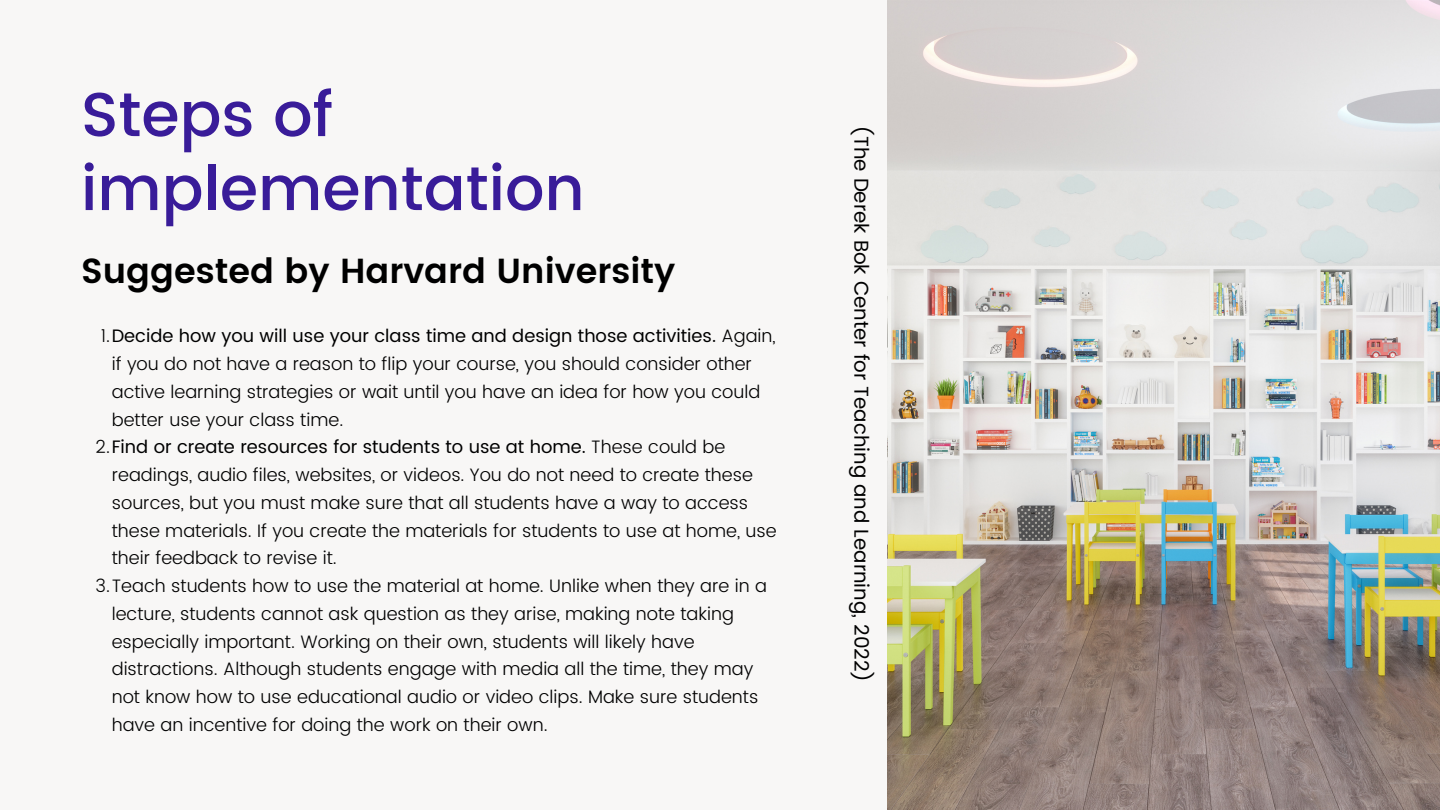
<style>
.page{position:relative;width:1440px;height:810px;background:#f8f7f6}
.page>*{position:absolute;margin:0;border:0;box-sizing:border-box;transform-origin:0 0}
.t1{font:500 61.9px/74px "Poppins";color:#391c99}
.t2{font:600 34.8px "Poppins";color:#000}
.t3{font:20px "Poppins";color:#000}
.t4{font:300 18px "Poppins";color:#000}
.t5{font:18px "Poppins";color:#000}
.s1{font-weight:300}
</style>
<div class="page">
<img style="left:888px;top:0;width:552px;height:810px">
<h1 class="t1" style="left:81px;top:78px;width:505px">Steps of implementation</h1>
<h2 class="t2" style="left:81px;top:251px;width:596px">Suggested by Harvard University</h2>
<p class="t5" style="left:101px;top:326px;width:676px"><span class="s1">1.</span>Decide how you will use your class time and design those activities. <span class="s1">Again,</span></p>
<p class="t4" style="left:112px;top:353px;width:642px">if you do not have a reason to flip your course, you should consider other</p>
<p class="t4" style="left:112px;top:381px;width:650px">active learning strategies or wait until you have an idea for how you could</p>
<p class="t4" style="left:112px;top:409px;width:233px">better use your class time.</p>
<p class="t5" style="left:96px;top:437px;width:631px"><span class="s1">2.</span>Find or create resources for students to use at home. <span class="s1">These could be</span></p>
<p class="t4" style="left:112px;top:464px;width:643px">readings, audio files, websites, or videos. You do not need to create these</p>
<p class="t4" style="left:112px;top:492px;width:638px">sources, but you must make sure that all students have a way to access</p>
<p class="t4" style="left:112px;top:520px;width:666px">these materials. If you create the materials for students to use at home, use</p>
<p class="t4" style="left:112px;top:548px;width:227px">their feedback to revise it.</p>
<p class="t4" style="left:96px;top:575px;width:673px">3.Teach students how to use the material at home. Unlike when they are in a</p>
<p class="t4" style="left:112px;top:603px;width:624px">lecture, students cannot ask question as they arise, making note taking</p>
<p class="t4" style="left:112px;top:631px;width:584px">especially important. Working on their own, students will likely have</p>
<p class="t4" style="left:112px;top:659px;width:643px">distractions. Although students engage with media all the time, they may</p>
<p class="t4" style="left:112px;top:686px;width:648px">not know how to use educational audio or video clips. Make sure students</p>
<p class="t4" style="left:112px;top:714px;width:437px">have an incentive for doing the work on their own.</p>
<p class="t3" style="left:873px;top:125px;width:559px;rotate:90deg">(The Derek Bok Center for Teaching and Learning, 2022)</p>
</div>
